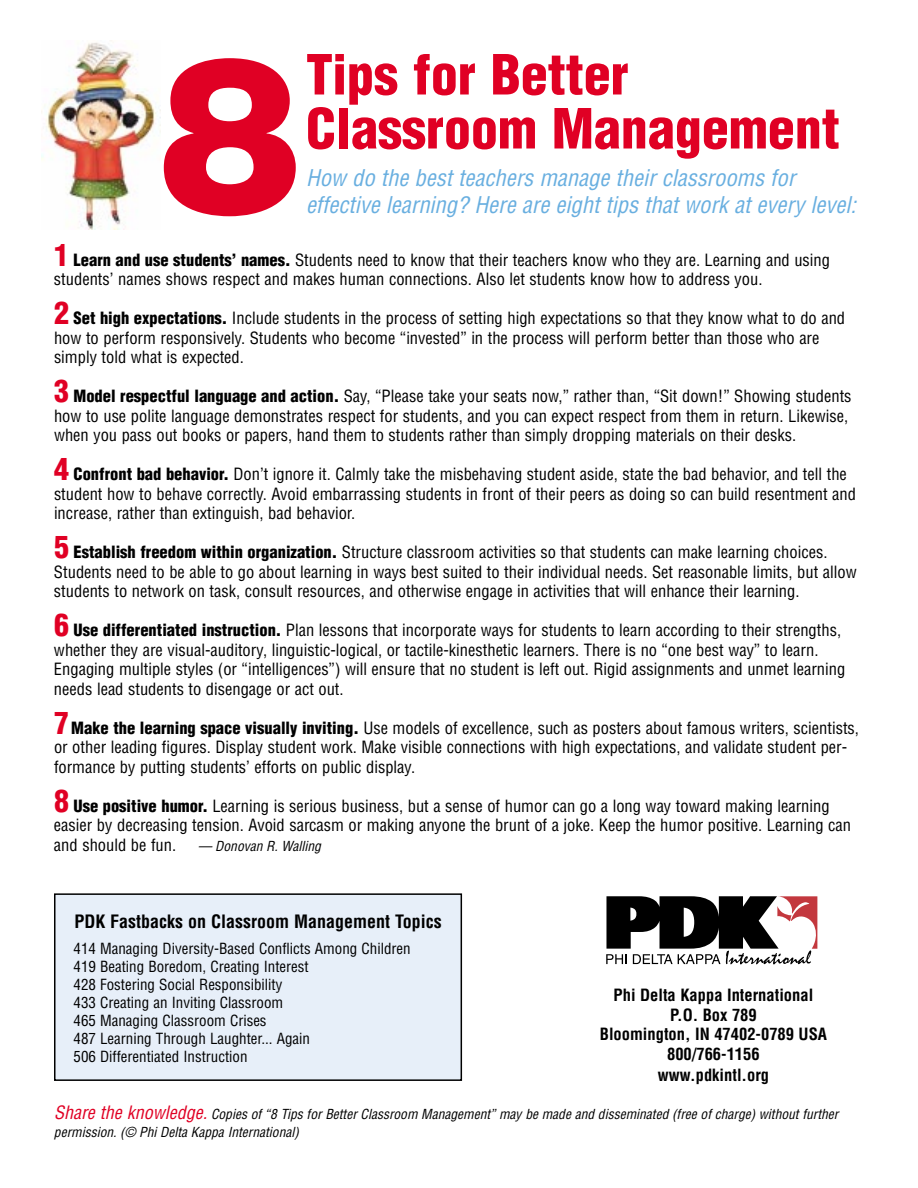
<style>
.page{position:relative;width:918px;height:1188px;background:#fff}
.page>*{position:absolute;margin:0;border:0;box-sizing:border-box;transform-origin:0 0}
.t1{font:900 222px "Helvetica Neue";color:#e00024;scale:.96 1}
.t2{font:900 condensed 54px/54px "Helvetica";color:#e00024}
.t3{font:italic condensed 22.5px/27px "Helvetica";color:#69afe0}
.t4{font:700 condensed 18px "Helvetica";color:#000}
.t5{font:condensed 16.5px/19.5px "Helvetica";color:#000}
.t6{font:700 condensed 16.5px/20px "Helvetica";color:#000;text-align:center}
.t7{font:condensed 15px/18px "Helvetica";color:#000}
.t8{font:italic condensed 13.5px/18.3px "Helvetica";color:#000}
.s1{font-weight:900;font-size:30px;color:#e00024}
.s2{font-weight:900}
.s3{font-size:18px;color:#e00024}
</style>
<div class="page">
<div style="left:55px;top:894px;width:406px;height:186px;background:#e7eff9"></div>
<div style="left:54px;top:893px;width:408px;height:188px;border:2px solid #000"></div>
<img style="left:42px;top:40px;width:118px;height:189px">
<svg style="left:606px;top:896px;width:211px;height:68px"></svg>
<h2 class="t2" style="left:306px;top:47px;width:535px">Tips for Better<br>Classroom Management</h2>
<h3 class="t3" style="left:306px;top:164px;width:552px">How do the best teachers manage their classrooms for effective learning? Here are eight tips that work at every level:</h3>
<p class="t5" style="left:54px;top:250px;width:778px"><span class="s1">1</span> <span class="s2">Learn and use students’ names.</span> Students need to know that their teachers know who they are. Learning and using students’ names shows respect and makes human connections. Also let students know how to address you.</p>
<p class="t5" style="left:54px;top:308px;width:793px"><span class="s1">2</span> <span class="s2">Set high expectations.</span> Include students in the process of setting high expectations so that they know what to do and how to perform responsively. Students who become “invested” in the process will perform better than those who are simply told what is expected.</p>
<p class="t5" style="left:54px;top:386px;width:799px"><span class="s1">3</span> <span class="s2">Model respectful language and action.</span> Say, “Please take your seats now,” rather than, “Sit down!” Showing students how to use polite language demonstrates respect for students, and you can expect respect from them in return. Likewise, when you pass out books or papers, hand them to students rather than simply dropping materials on their desks.</p>
<p class="t5" style="left:54px;top:464px;width:804px"><span class="s1">4</span> <span class="s2">Confront bad behavior.</span> Don’t ignore it. Calmly take the misbehaving student aside, state the bad behavior, and tell the student how to behave correctly. Avoid embarrassing students in front of their peers as doing so can build resentment and increase, rather than extinguish, bad behavior.</p>
<p class="t5" style="left:54px;top:542px;width:804px"><span class="s1">5</span> <span class="s2">Establish freedom within organization.</span> Structure classroom activities so that students can make learning choices.<br>Students need to be able to go about learning in ways best suited to their individual needs. Set reasonable limits, but allow students to network on task, consult resources, and otherwise engage in activities that will enhance their learning.</p>
<p class="t5" style="left:54px;top:620px;width:793px"><span class="s1">6</span> <span class="s2">Use differentiated instruction.</span> Plan lessons that incorporate ways for students to learn according to their strengths, whether they are visual-auditory, linguistic-logical, or tactile-kinesthetic learners. There is no “one best way” to learn.<br>Engaging multiple styles (or “intelligences”) will ensure that no student is left out. Rigid assignments and unmet learning needs lead students to disengage or act out.</p>
<p class="t5" style="left:54px;top:718px;width:807px"><span class="s1">7</span><span class="s2">Make the learning space visually inviting.</span> Use models of excellence, such as posters about famous writers, scientists, or other leading figures. Display student work. Make visible connections with high expectations, and validate student per&shy;formance by putting students’ efforts on public display.</p>
<p class="t5" style="left:54px;top:796px;width:799px"><span class="s1">8</span> <span class="s2">Use positive humor.</span> Learning is serious business, but a sense of humor can go a long way toward making learning easier by decreasing tension. Avoid sarcasm or making anyone the brunt of a joke. Keep the humor positive. Learning can and should be fun.</p>
<h1 class="t1" style="left:159px;top:3px;width:150px">8</h1>
<p class="t8" style="left:198px;top:837px;width:124px">— Donovan R. Walling</p>
<p class="t4" style="left:74px;top:910px;width:369px">PDK Fastbacks on Classroom Management Topics</p>
<p class="t7" style="left:74px;top:939px;width:339px">414 Managing Diversity-Based Conflicts Among Children 419 Beating Boredom, Creating Interest<br>428 Fostering Social Responsibility<br>433 Creating an Inviting Classroom<br>465 Managing Classroom Crises<br>487 Learning Through Laughter... Again<br>506 Differentiated Instruction</p>
<p class="t6" style="left:600px;top:985px;width:229px">Phi Delta Kappa International<br>P.O. Box 789<br>Bloomington, IN 47402-0789 USA<br>800/766-1156<br>www.pdkintl.org</p>
<p class="t8" style="left:54px;top:1105px;width:786px"><span class="s3">Share the knowledge.</span> Copies of “8 Tips for Better Classroom Management” may be made and disseminated (free of charge) without further permission. (© Phi Delta Kappa International)</p>
</div>
